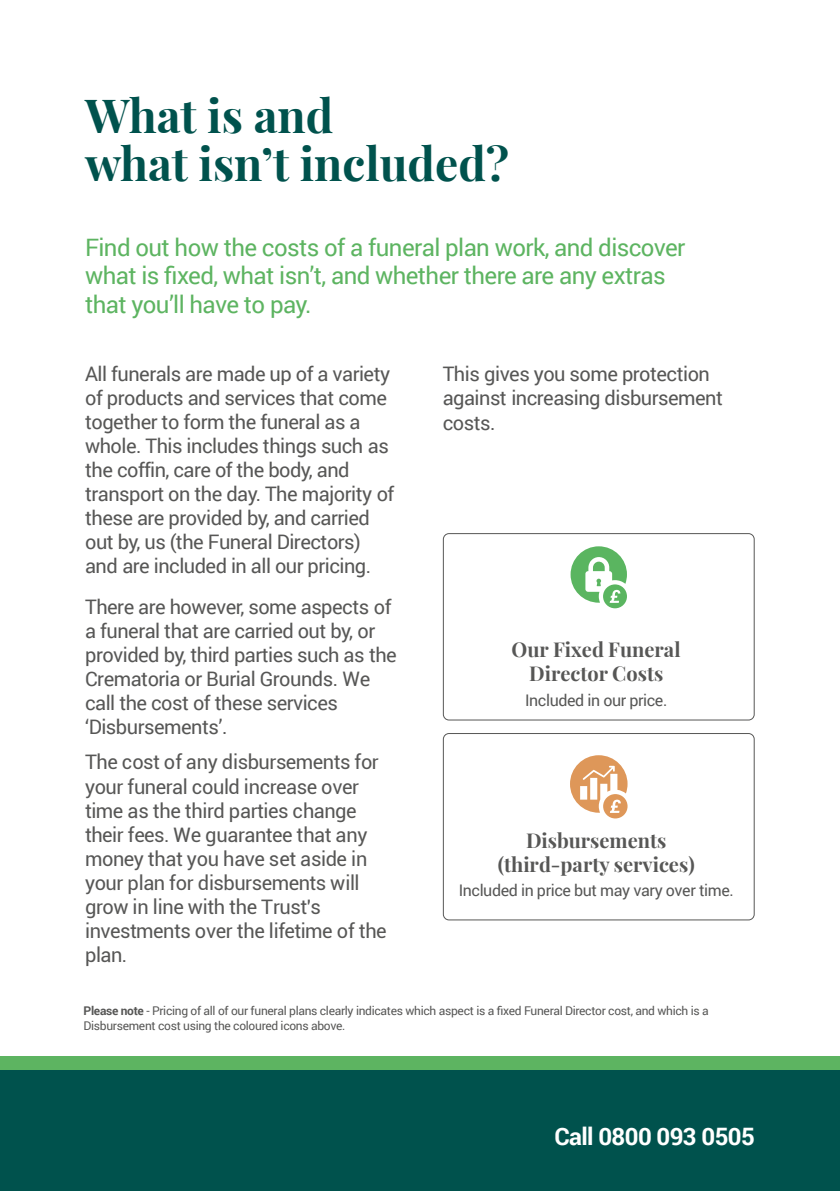
<style>
.page{position:relative;width:840px;height:1191px;background:#fff}
.page>*{position:absolute;margin:0;border:0;box-sizing:border-box;transform-origin:0 0}
.t1{font:46px/48px "Playfair Display";color:#00524d}
.t2{font:24px/28.8px "Roboto";letter-spacing:-.025em;color:#5db461}
.t3{font:700 24px "Roboto";letter-spacing:-.025em;color:#fff}
.t4{font:20px/24px "Roboto";letter-spacing:-.025em;color:#575756}
.t5{font:20px/24px "Playfair Display";color:#575756;text-align:center}
.t6{font:16px "Roboto";letter-spacing:-.025em;color:#575756}
.t7{font:12px/14.4px "Roboto";letter-spacing:-.025em;color:#575756}
.s1{font-weight:700}
</style>
<div class="page">
<div style="left:0;top:1057px;width:839px;height:134px;background:#00524d"></div>
<div style="left:0;top:1056px;width:839px;height:14px;background:#5db461"></div>
<div style="left:443px;top:533px;width:311px;height:187px;border:1px solid #575756;border-radius:6px"></div>
<svg style="left:570px;top:546px;width:56px;height:62px"></svg>
<div style="left:443px;top:733px;width:311px;height:187px;border:1px solid #575756;border-radius:6px"></div>
<svg style="left:570px;top:755px;width:57px;height:63px"></svg>
<h1 class="t1" style="left:85px;top:88px;width:425px">What is and<br>what isn’t included?</h1>
<p class="t2" style="left:85px;top:232px;width:601px">Find out how the costs of a funeral plan work, and discover what is fixed, what isn’t, and whether there are any extras that you’ll have to pay.</p>
<p class="t4" style="left:85px;top:361px;width:310px">All funerals are made up of a variety of products and services that come together to form the funeral as a whole. This includes things such as the coffin, care of the body, and transport on the day. The majority of these are provided by, and carried out by, us (the Funeral Directors) and are included in all our pricing.</p>
<p class="t4" style="left:85px;top:594px;width:313px">There are however, some aspects of a funeral that are carried out by, or provided by, third parties such as the<br>Crematoria or Burial Grounds. We call the cost of these services ‘Disbursements’.</p>
<p class="t4" style="left:85px;top:749px;width:303px">The cost of any disbursements for your funeral could increase over time as the third parties change their fees. We guarantee that any money that you have set aside in your plan for disbursements will grow in line with the Trust's investments over the lifetime of the plan.</p>
<p class="t4" style="left:442px;top:361px;width:282px">This gives you some protection against increasing disbursement costs.</p>
<p class="t5" style="left:511px;top:636px;width:170px">Our Fixed Funeral<br>Director Costs</p>
<p class="t6" style="left:525px;top:689px;width:144px">Included in our price.</p>
<p class="t5" style="left:497px;top:826px;width:198px">Disbursements (third-party services)</p>
<p class="t6" style="left:458px;top:879px;width:276px">Included in price but may vary over time.</p>
<p class="t7" style="left:83px;top:1003px;width:626px"><span class="s1">Please note</span> - Pricing of all of our funeral plans clearly indicates which aspect is a fixed Funeral Director cost, and which is a<br>Disbursement cost using the coloured icons above.</p>
<p class="t3" style="left:554px;top:1119px;width:202px">Call 0800 093 0505</p>
</div>
